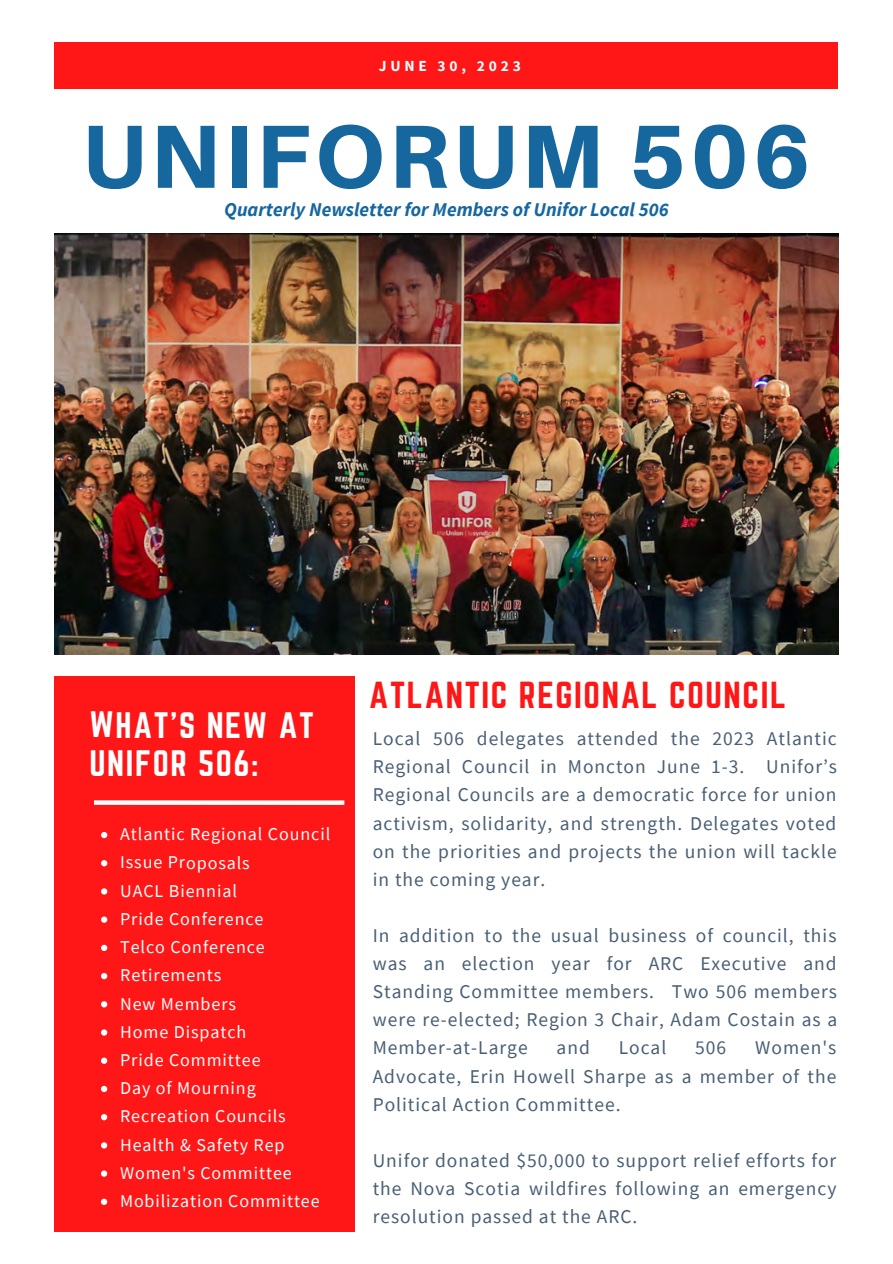
<style>
.page{position:relative;width:893px;height:1264px;background:#fff}
.page>*{position:absolute;margin:0;border:0;box-sizing:border-box;transform-origin:0 0}
.t1{font:800 89.85px "Aileron";letter-spacing:.05em;color:#17679f}
.t2{font:32.85px "Norwester";letter-spacing:.05em;color:#ff1616}
.t3{font:32.25px/38.8px "Norwester";letter-spacing:.05em;color:#fff}
.t4{font:19.5px/28px "Source Sans Pro";letter-spacing:.05em;color:#495f74;text-align:justify}
.t5{font:italic 700 19.5px "Source Sans Pro";color:#17679f}
.t6{font:18px "Source Sans Pro";letter-spacing:.05em;color:#fff}
.t7{font:700 15.3px "Source Sans Pro";letter-spacing:.25em;color:#fff}
</style>
<div class="page">
<div style="left:54px;top:43px;width:784px;height:46px;background:#ff1616"></div>
<div style="left:54px;top:676px;width:300px;height:555px;background:#ff1616"></div>
<div style="left:94px;top:800px;width:251px;height:5px;background:#fff"></div>
<img style="left:54px;top:233px;width:784px;height:421px">
<svg style="left:101px;top:831px;width:6px;height:7px"></svg>
<svg style="left:101px;top:860px;width:6px;height:6px"></svg>
<svg style="left:101px;top:888px;width:6px;height:6px"></svg>
<svg style="left:101px;top:916px;width:6px;height:6px"></svg>
<svg style="left:101px;top:944px;width:6px;height:7px"></svg>
<svg style="left:101px;top:973px;width:6px;height:6px"></svg>
<svg style="left:101px;top:1001px;width:6px;height:6px"></svg>
<svg style="left:101px;top:1029px;width:6px;height:6px"></svg>
<svg style="left:101px;top:1057px;width:6px;height:6px"></svg>
<svg style="left:101px;top:1085px;width:6px;height:7px"></svg>
<svg style="left:101px;top:1114px;width:6px;height:6px"></svg>
<svg style="left:101px;top:1142px;width:6px;height:6px"></svg>
<svg style="left:101px;top:1170px;width:6px;height:6px"></svg>
<svg style="left:101px;top:1198px;width:6px;height:6px"></svg>
<p class="t7" style="left:378px;top:55px;width:144px">JUNE 30, 2023</p>
<p class="t1" style="left:82px;top:101px;width:730px">UNIFORUM 506</p>
<p class="t5" style="left:224px;top:197px;width:446px">Quarterly Newsletter for Members of Unifor Local 506</p>
<p class="t3" style="left:89px;top:705px;width:226px">WHAT'S NEW AT<br>UNIFOR 506:</p>
<p class="t6" style="left:120px;top:822px;width:211px">Atlantic Regional Council</p>
<p class="t6" style="left:120px;top:850px;width:131px">Issue Proposals</p>
<p class="t6" style="left:120px;top:879px;width:118px">UACL Biennial</p>
<p class="t6" style="left:120px;top:907px;width:145px">Pride Conference</p>
<p class="t6" style="left:120px;top:935px;width:146px">Telco Conference</p>
<p class="t6" style="left:120px;top:963px;width:103px">Retirements</p>
<p class="t6" style="left:120px;top:991px;width:117px">New Members</p>
<p class="t6" style="left:120px;top:1020px;width:128px">Home Dispatch</p>
<p class="t6" style="left:120px;top:1048px;width:142px">Pride Committee</p>
<p class="t6" style="left:120px;top:1076px;width:137px">Day of Mourning</p>
<p class="t6" style="left:120px;top:1104px;width:167px">Recreation Councils</p>
<p class="t6" style="left:120px;top:1132px;width:166px">Health &amp; Safety Rep</p>
<p class="t6" style="left:120px;top:1161px;width:173px">Women's Committee</p>
<p class="t6" style="left:120px;top:1189px;width:201px">Mobilization Committee</p>
<p class="t2" style="left:369px;top:674px;width:418px">ATLANTIC REGIONAL COUNCIL</p>
<p class="t4" style="left:372px;top:724px;width:466px">Local 506 delegates attended the 2023 Atlantic Regional Council in Moncton June 1-3. Unifor’s Regional Councils are a democratic force for union activism, solidarity, and strength. Delegates voted on the priorities and projects the union will tackle in the coming year.</p>
<p class="t4" style="left:372px;top:921px;width:466px">In addition to the usual business of council, this was an election year for ARC Executive and Standing Committee members. Two 506 members were re-elected; Region 3 Chair, Adam Costain as a Member-at-Large</p>
<p class="t4" style="left:556px;top:1033px;width:35px">and</p>
<p class="t4" style="left:618px;top:1033px;width:49px">Local</p>
<p class="t4" style="left:695px;top:1033px;width:32px">506</p>
<p class="t4" style="left:372px;top:1033px;width:465px;text-indent:382px">Women's Advocate, Erin Howell Sharpe as a member of the Political Action Committee.</p>
<p class="t4" style="left:372px;top:1145px;width:465px">Unifor donated $50,000 to support relief efforts for the Nova Scotia wildfires following an emergency resolution passed at the ARC.</p>
</div>
